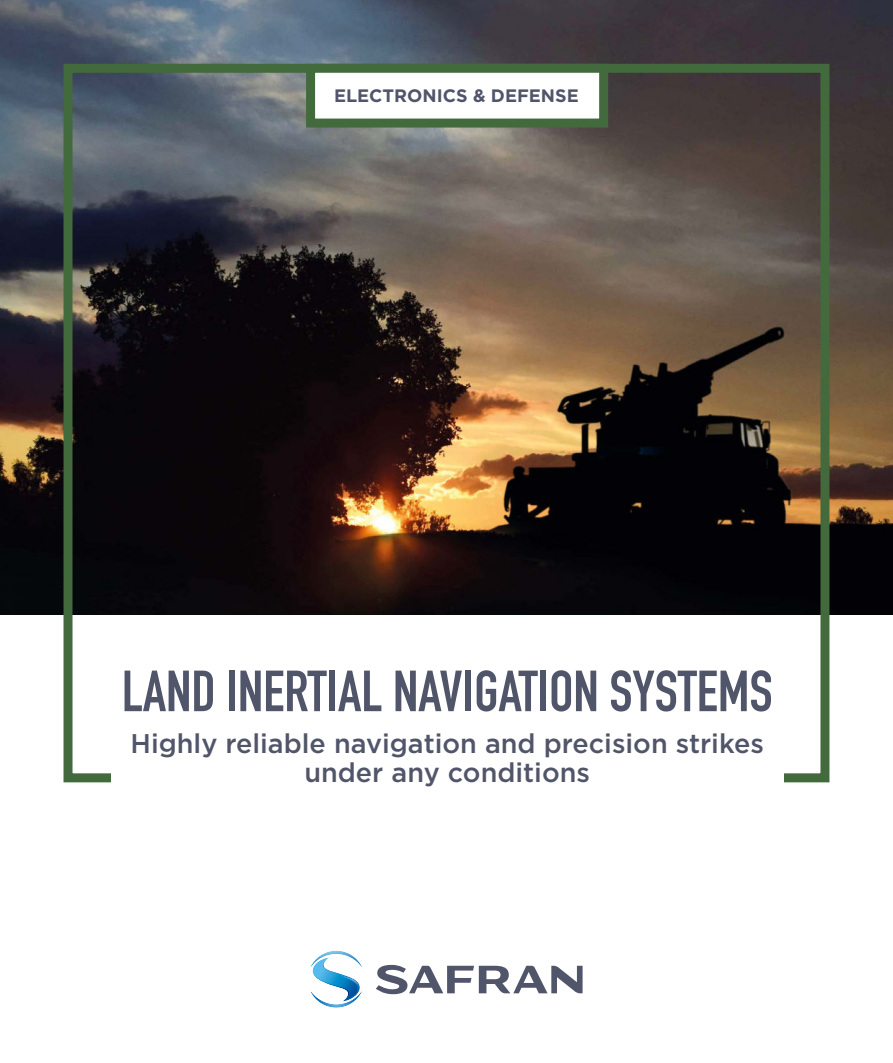
<style>
.page{position:relative;width:893px;height:1063px;background:#fff}
.page>*{position:absolute;margin:0;border:0;box-sizing:border-box;transform-origin:0 0}
.t1{font:700 57px "DIN Condensed";color:#51556a}
.t2{font:500 27px/28.5px "Gotham";color:#51556a;text-align:center}
.t3{font:700 18px "Gotham";color:#51556a}
</style>
<div class="page">
<img style="left:0;top:0;width:893px;height:614px">
<div style="left:64px;top:64px;width:765px;height:718px;border:9px solid #426a3d"></div>
<div style="left:111px;top:731px;width:672px;height:59px;background:#fff"></div>
<svg style="left:376px;top:965px;width:207px;height:29px"></svg>
<svg style="left:310px;top:951px;width:52px;height:57px"></svg>
<div style="left:311px;top:68px;width:293px;height:55px;background:#fff"></div>
<div style="left:306px;top:64px;width:302px;height:64px;border:9px solid #426a3d"></div>
<p class="t3" style="left:334px;top:88px;width:246px">ELECTRONICS &amp; DEFENSE</p>
<h1 class="t1" style="left:122px;top:670px;width:652px">LAND INERTIAL NAVIGATION SYSTEMS</h1>
<p class="t2" style="left:131px;top:731px;width:635px">Highly reliable navigation and precision strikes under any conditions</p>
</div>
